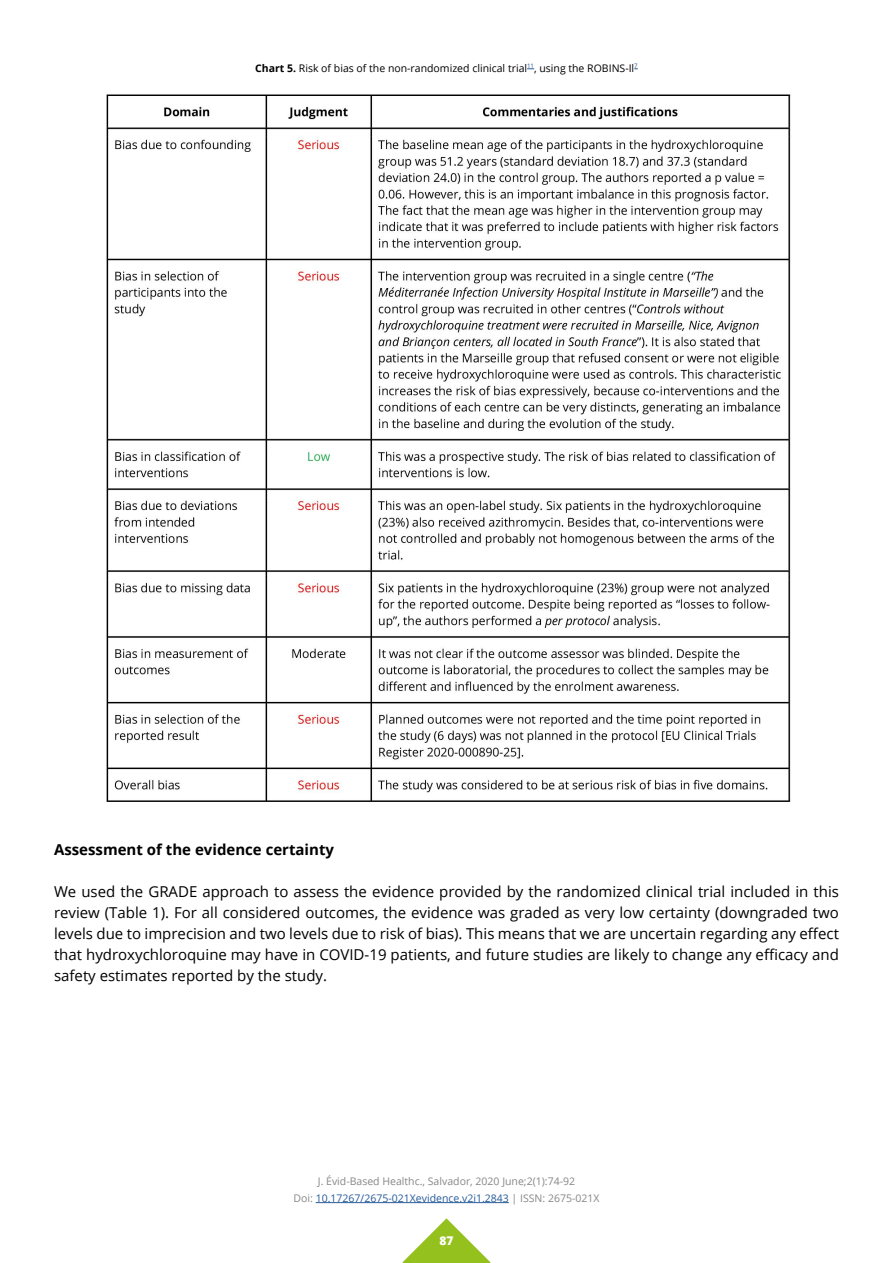
<style>
.page{position:relative;width:893px;height:1263px;background:#fff}
.page>*{position:absolute;margin:0;border:0;box-sizing:border-box;transform-origin:0 0}
.t1{font:15px/21px "Open Sans";color:#000;text-align:justify}
.t2{font:700 15px "Open Sans";color:#000}
.t3{font:800 12px "Open Sans";color:#fff}
.t4{font:10.5px/16.5px "Open Sans";color:#878787;text-align:center}
.t5{font:10.5px "Open Sans";color:#000}
.s1{font-weight:700}
.s2{color:#265b9b}
</style>
<div class="page">
<svg style="left:402px;top:1218px;width:89px;height:45px"></svg>
<hr style="left:316px;top:1202px;width:193px;height:1px;background:#265b9b">
<img style="left:106px;top:94px;width:685px;height:708px">
<p class="t5" style="left:255px;top:61px;width:384px"><span class="s1">Chart 5.</span> Risk of bias of the non-randomized clinical trial<sup>11</sup>, using the ROBINS-Il<sup>7</sup></p>
<p class="t2" style="left:54px;top:838px;width:282px">Assessment of the evidence certainty</p>
<p class="t1" style="left:54px;top:880px;width:786px">We used the GRADE approach to assess the evidence provided by the randomized clinical trial included in this review (Table 1). For all considered outcomes, the evidence was graded as very low certainty (downgraded two levels due to imprecision and two levels due to risk of bias). This means that we are uncertain regarding any effect that hydroxychloroquine may have in COVID-19 patients, and future studies are likely to change any efficacy and safety estimates reported by the study.</p>
<p class="t4" style="left:294px;top:1173px;width:307px">J. Évid-Based Healthc., Salvador, 2020 June;2(1):74-92<br>Doi: <span class="s2">10.17267/2675-021Xevidence.v2i1.2843</span> | ISSN: 2675-021X</p>
<p class="t3" style="left:439px;top:1232px;width:16px">87</p>
</div>
